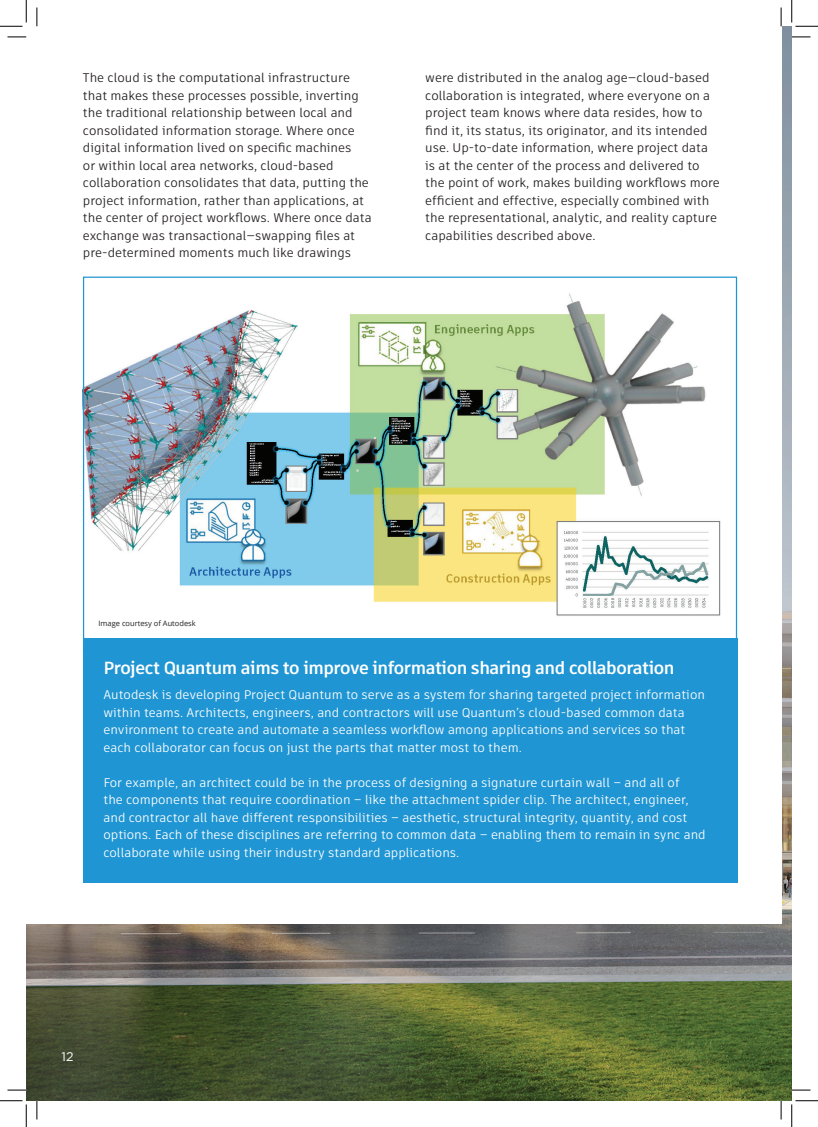
<style>
.page{position:relative;width:818px;height:1127px;background:#fff}
.page>*{position:absolute;margin:0;border:0;box-sizing:border-box;transform-origin:0 0}
.BOXOUT-HEADING{font:700 17.5px "Artifakt Element";letter-spacing:-.025em;color:#fff}
.Body{font:12.5px/17.5px "Artifakt Element";color:#231f20}
.Body-2{font:12.5px/17.5px "Artifakt Element";color:#fff}
.t1{font:12.5px "Gotham HTF";color:#fff}
.t2{font:7.5px "Open Sans";color:#231f20}
</style>
<div class="page">
<img style="left:26px;top:26px;width:766px;height:1074px">
<div style="left:26px;top:26px;width:756px;height:897px;background:#fff"></div>
<img style="left:85px;top:293px;width:636px;height:323px">
<div style="left:83px;top:637px;width:654px;height:245px;background:#1f95d3"></div>
<svg style="left:8px;top:36px;width:18px;height:2px"></svg>
<svg style="left:792px;top:36px;width:18px;height:2px"></svg>
<svg style="left:8px;top:1089px;width:18px;height:1px"></svg>
<svg style="left:792px;top:1089px;width:18px;height:1px"></svg>
<svg style="left:36px;top:8px;width:2px;height:18px"></svg>
<svg style="left:36px;top:1100px;width:2px;height:19px"></svg>
<svg style="left:780px;top:8px;width:2px;height:18px"></svg>
<svg style="left:780px;top:1100px;width:2px;height:19px"></svg>
<svg style="left:0;top:0;width:27px;height:27px"></svg>
<svg style="left:0;top:1100px;width:27px;height:26px"></svg>
<svg style="left:791px;top:0;width:27px;height:27px"></svg>
<svg style="left:791px;top:1100px;width:27px;height:26px"></svg>
<p class="Body" style="left:83px;top:69px;width:290px">The cloud is the computational infrastructure that makes these processes possible, inverting the traditional relationship between local and consolidated information storage. Where once digital information lived on specific machines<br>or within local area networks, cloud-based collaboration consolidates that data, putting the project information, rather than applications, at the center of project workflows. Where once data exchange was transactional—swapping files at pre-determined moments much like drawings</p>
<p class="Body" style="left:425px;top:69px;width:296px">were distributed in the analog age—cloud-based collaboration is integrated, where everyone on a project team knows where data resides, how to find it, its status, its originator, and its intended use. Up-to-date information, where project data is at the center of the process and delivered to the point of work, makes building workflows more efficient and effective, especially combined with the representational, analytic, and reality capture capabilities described above.</p>
<p class="t2" style="left:98px;top:618px;width:99px">Image courtesy of Autodesk</p>
<p class="BOXOUT-HEADING" style="left:103px;top:656px;width:572px">Project Quantum aims to improve information sharing and collaboration</p>
<p class="Body-2" style="left:103px;top:685px;width:603px">Autodesk is developing Project Quantum to serve as a system for sharing targeted project information within teams. Architects, engineers, and contractors will use Quantum’s cloud-based common data environment to create and automate a seamless workflow among applications and services so that each collaborator can focus on just the parts that matter most to them.</p>
<p class="Body-2" style="left:103px;top:773px;width:604px">For example, an architect could be in the process of designing a signature curtain wall – and all of<br>the components that require coordination – like the attachment spider clip. The architect, engineer, and contractor all have different responsibilities – aesthetic, structural integrity, quantity, and cost options. Each of these disciplines are referring to common data – enabling them to remain in sync and collaborate while using their industry standard applications.</p>
<p class="t1" style="left:62px;top:1049px;width:13px">12</p>
</div>
